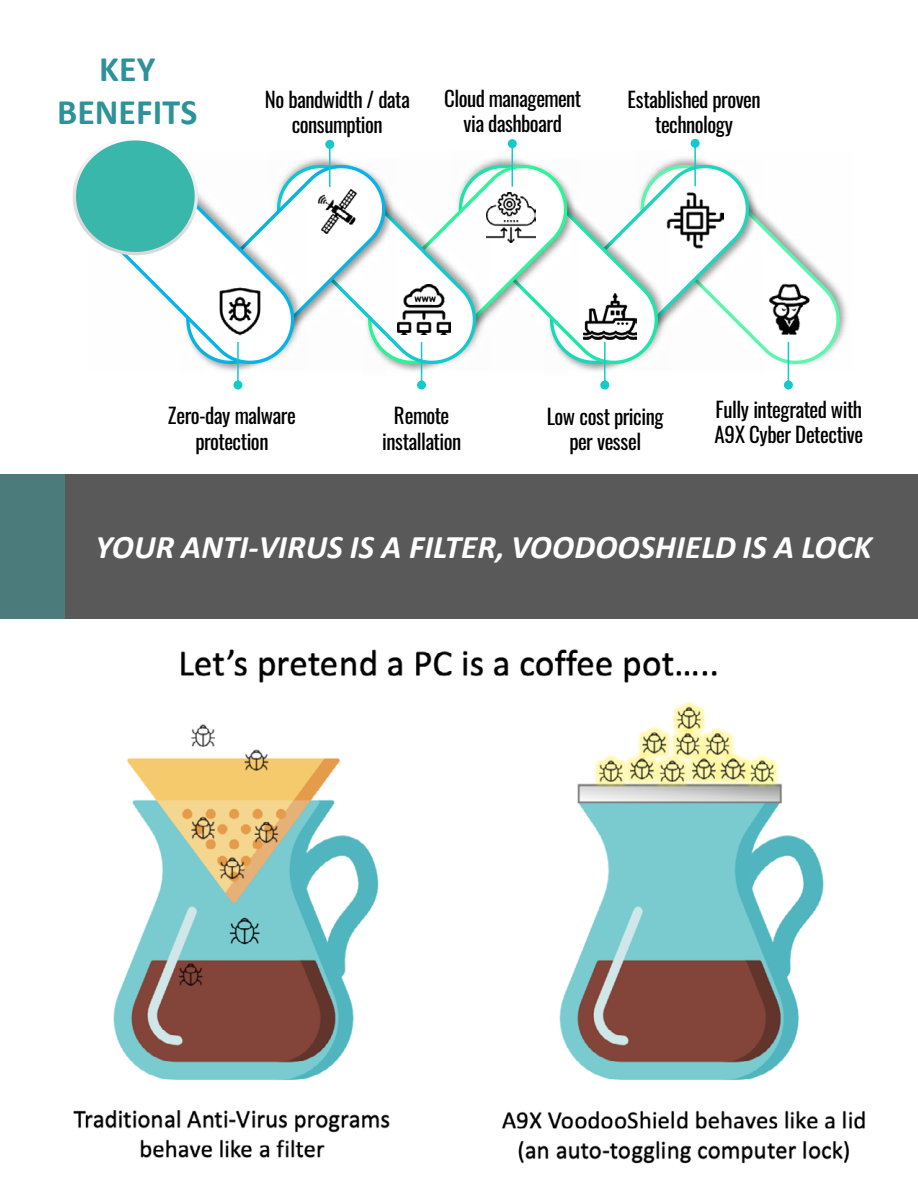
<style>
.page{position:relative;width:918px;height:1188px;background:#fff}
.page>*{position:absolute;margin:0;border:0;box-sizing:border-box;transform-origin:0 0}
.t1{font:700 36px/43.2px "Calibri";color:#2e929a;text-align:center}
.t2{font:italic 700 33.15px "Calibri";color:#fff}
.t3{font:20.85px/25.2px "Oswald";letter-spacing:-.025em;color:#000;text-align:center}
</style>
<div class="page">
<svg style="left:73px;top:138px;width:769px;height:252px"></svg>
<img style="left:215px;top:286px;width:50px;height:50px">
<img style="left:397px;top:284px;width:54px;height:51px">
<img style="left:486px;top:193px;width:49px;height:49px">
<img style="left:667px;top:191px;width:57px;height:57px">
<img style="left:313px;top:187px;width:49px;height:49px">
<img style="left:767px;top:280px;width:44px;height:57px">
<div style="left:0;top:474px;width:67px;height:144px;background:#4b7c7b"></div>
<div style="left:66px;top:474px;width:852px;height:144px;background:#595959"></div>
<img style="left:73px;top:649px;width:792px;height:515px">
<img style="left:583px;top:291px;width:53px;height:52px">
<h1 class="t1" style="left:57px;top:46px;width:142px">KEY<br>BENEFITS</h1>
<p class="t3" style="left:265px;top:85px;width:147px">No bandwidth / data consumption</p>
<p class="t3" style="left:444px;top:84px;width:139px">Cloud management via dashboard</p>
<p class="t3" style="left:628px;top:85px;width:135px">Established proven technology</p>
<p class="t3" style="left:168px;top:401px;width:130px">Zero-day malware protection</p>
<p class="t3" style="left:382px;top:401px;width:81px">Remote installation</p>
<p class="t3" style="left:547px;top:402px;width:118px">Low cost pricing per vessel</p>
<p class="t3" style="left:714px;top:395px;width:150px;text-align:left">Fully integrated with<br>A9X Cyber Detective</p>
<h2 class="t2" style="left:96px;top:526px;width:778px">YOUR ANTI-VIRUS IS A FILTER, VOODOOSHIELD IS A LOCK</h2>
</div>
